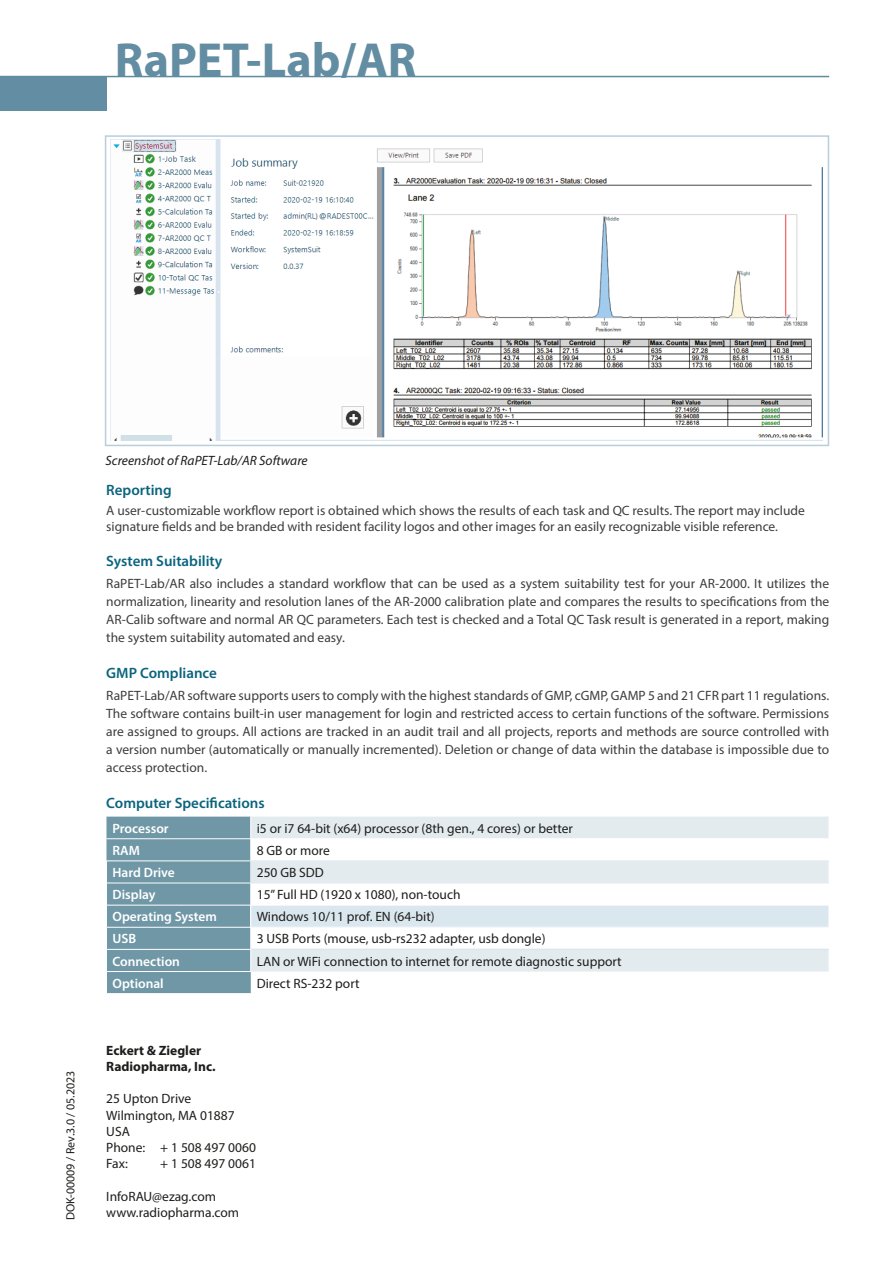
<style>
.page{position:relative;width:893px;height:1263px;background:#fff}
.page>*{position:absolute;margin:0;border:0;box-sizing:border-box;transform-origin:0 0}
.t1{font:700 48px "Myriad Pro";color:#628da2}
.t2{font:600 15px "Myriad Pro";color:#0a647e}
.t3{font:13.5px/18px "Myriad Pro";color:#3d3d3c;text-align:justify}
.t4{font:13.5px/16.2px "Myriad Pro";color:#1d1d1b}
.t5{font:600 13.5px "Myriad Pro";color:#fff}
.t6{font:italic 13.5px "Myriad Pro";color:#1d1d1b}
.t7{font:700 13.5px/16.2px "Myriad Pro";color:#1d1d1b}
.t8{font:12px "Myriad Pro";color:#1d1d1b}
</style>
<div class="page">
<div style="left:0;top:77px;width:106px;height:34px;background:#628da2"></div>
<hr style="left:0;top:76px;width:829px;height:1px;background:#5e8da3">
<svg style="left:251px;top:817px;width:578px;height:154px"></svg>
<div style="left:251px;top:905px;width:578px;height:22px;background:#dbe7ee"></div>
<hr style="left:251px;top:838px;width:578px;height:1px;background:#fff">
<hr style="left:251px;top:905px;width:578px;height:1px;background:#fff">
<hr style="left:251px;top:861px;width:578px;height:1px;background:#e3ebee">
<hr style="left:251px;top:883px;width:578px;height:1px;background:#e3ebee">
<hr style="left:251px;top:927px;width:578px;height:1px;background:#fff">
<svg style="left:106px;top:817px;width:145px;height:177px;background:#769caa"></svg>
<hr style="left:251px;top:949px;width:578px;height:1px;background:#dbe7ee">
<img style="left:110px;top:140px;width:713px;height:301px">
<div style="left:105px;top:135px;width:724px;height:311px;border:2px solid #b8cedc"></div>
<h1 class="t1" style="left:115px;top:29px;width:303px">RaPET-Lab/AR</h1>
<p class="t8" style="left:63px;top:1220px;width:151px;rotate:-90deg">DOK-00009 / Rev.3.0 / 05.2023</p>
<p class="t6" style="left:106px;top:452px;width:204px">Screenshot of RaPET-Lab/AR Software</p>
<p class="t2" style="left:106px;top:480px;width:67px">Reporting</p>
<p class="t3" style="left:106px;top:502px;width:700px;line-height:16.2px">A user-customizable workflow report is obtained which shows the results of each task and QC results. The report may include signature fields and be branded with resident facility logos and other images for an easily recognizable visible reference.</p>
<p class="t2" style="left:106px;top:551px;width:118px">System Suitability</p>
<p class="t3" style="left:106px;top:574px;width:724px">RaPET-Lab/AR also includes a standard workflow that can be used as a system suitability test for your AR-2000. It utilizes the normalization, linearity and resolution lanes of the AR-2000 calibration plate and compares the results to specifications from the AR-Calib software and normal AR QC parameters. Each test is checked and a Total QC Task result is generated in a report, making the system suitability automated and easy.</p>
<p class="t2" style="left:106px;top:663px;width:112px">GMP Compliance</p>
<p class="t3" style="left:106px;top:686px;width:724px">RaPET-Lab/AR software supports users to comply with the highest standards of GMP, cGMP, GAMP 5 and 21 CFR part 11 regulations.<br>The software contains built-in user management for login and restricted access to certain functions of the software. Permissions are assigned to groups. All actions are tracked in an audit trail and all projects, reports and methods are source controlled with a version number (automatically or manually incremented). Deletion or change of data within the database is impossible due to access protection.</p>
<p class="t2" style="left:106px;top:793px;width:160px">Computer Specifications</p>
<p class="t5" style="left:112px;top:820px;width:58px">Processor</p>
<p class="t4" style="left:257px;top:820px;width:318px">i5 or i7 64-bit (x64) processor (8th gen., 4 cores) or better</p>
<p class="t5" style="left:112px;top:842px;width:29px">RAM</p>
<p class="t4" style="left:257px;top:842px;width:75px">8 GB or more</p>
<p class="t5" style="left:112px;top:864px;width:64px">Hard Drive</p>
<p class="t4" style="left:257px;top:864px;width:69px">250 GB SDD</p>
<p class="t5" style="left:112px;top:886px;width:45px">Display</p>
<p class="t4" style="left:257px;top:886px;width:205px">15” Full HD (1920 x 1080), non-touch</p>
<p class="t5" style="left:112px;top:908px;width:106px">Operating System</p>
<p class="t4" style="left:257px;top:908px;width:179px">Windows 10/11 prof. EN (64-bit)</p>
<p class="t5" style="left:112px;top:930px;width:25px">USB</p>
<p class="t4" style="left:257px;top:930px;width:290px">3 USB Ports (mouse, usb-rs232 adapter, usb dongle)</p>
<p class="t5" style="left:112px;top:952px;width:69px">Connection</p>
<p class="t4" style="left:257px;top:953px;width:366px">LAN or WiFi connection to internet for remote diagnostic support</p>
<p class="t5" style="left:112px;top:974px;width:53px">Optional</p>
<p class="t4" style="left:257px;top:975px;width:104px">Direct RS-232 port</p>
<p class="t7" style="left:106px;top:1042px;width:111px">Eckert &amp; Ziegler<br>Radiopharma, Inc.</p>
<p class="t4" style="left:106px;top:1090px;width:151px">25 Upton Drive<br>Wilmington, MA 01887<br>USA<br>Phone: + 1 508 497 0060<br>Fax:</p>
<p class="t4" style="left:160px;top:1155px;width:97px">+ 1 508 497 0061</p>
<p class="t4" style="left:106px;top:1188px;width:134px">InfoRAU@ezag.com www.radiopharma.com</p>
</div>
